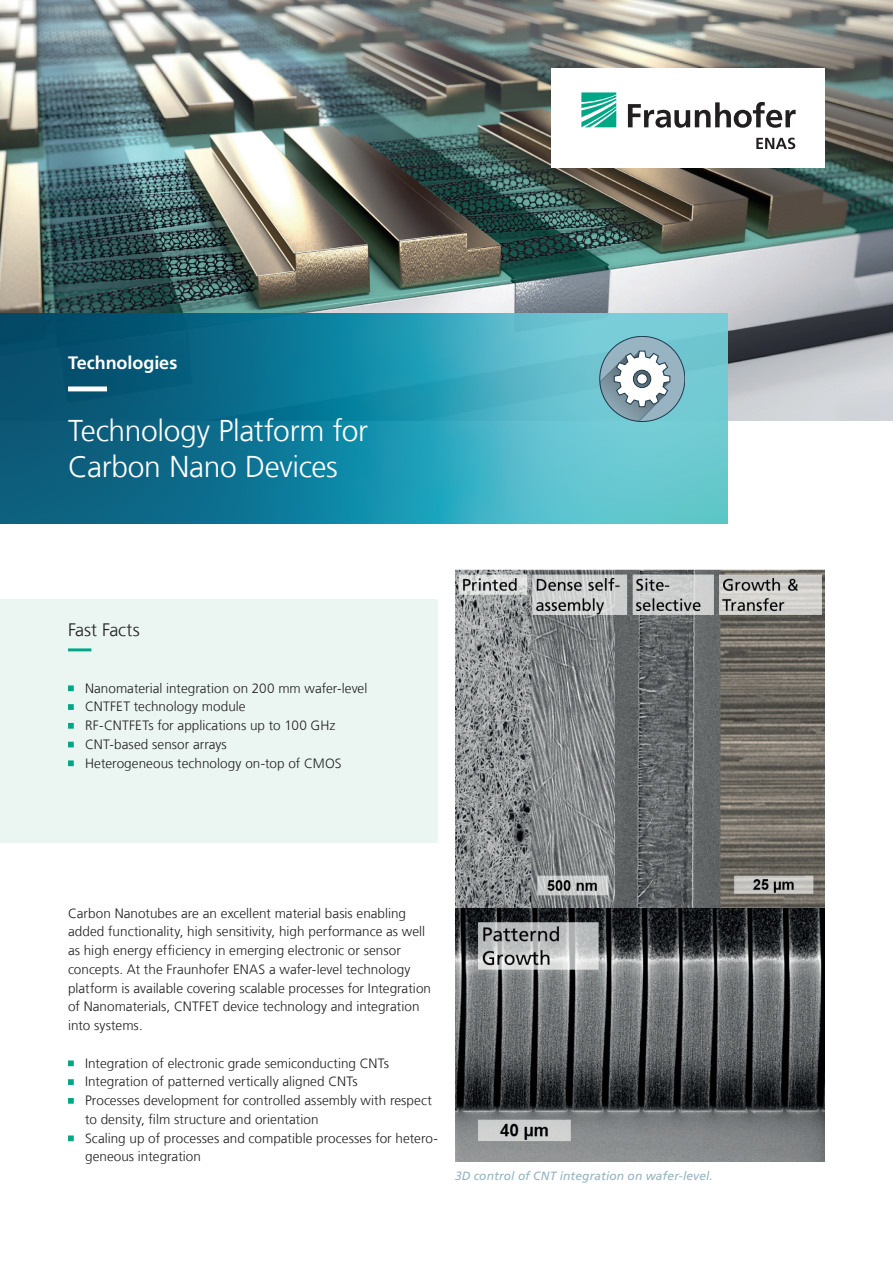
<style>
.page{position:relative;width:893px;height:1263px;background:#fff}
.page>*{position:absolute;margin:0;border:0;box-sizing:border-box;transform-origin:0 0}
.t1{font:300 30px/36px "Frutiger LT Com";letter-spacing:-.01em;color:#fff}
.t2{font:700 18px "Frutiger LT Com";letter-spacing:-.005em;color:#fff}
.t3{font:300 18px "Frutiger LT Com";letter-spacing:-.01em;color:#231f20}
.t4{font:300 13.5px/18.8px "Frutiger LT Com";letter-spacing:.005em;color:#231f20}
.t5{font:italic 12px "Frutiger LT Com";letter-spacing:.01em;color:#93b3c3}
</style>
<div class="page">
<img style="left:0;top:0;width:893px;height:421px">
<div style="left:552px;top:68px;width:273px;height:99px;background:#fff"></div>
<svg style="left:581px;top:92px;width:35px;height:35px"></svg>
<svg style="left:628px;top:102px;width:168px;height:26px"></svg>
<svg style="left:756px;top:138px;width:39px;height:11px"></svg>
<svg style="left:0;top:313px;width:727px;height:211px;background:#2b8da5"></svg>
<img style="left:455px;top:570px;width:370px;height:591px">
<svg style="left:68px;top:386px;width:469px;height:5px;background:#298aa4"></svg>
<svg style="left:68px;top:1060px;width:6px;height:6px"></svg>
<svg style="left:68px;top:1079px;width:6px;height:6px"></svg>
<svg style="left:68px;top:1098px;width:6px;height:6px"></svg>
<svg style="left:68px;top:1135px;width:6px;height:6px"></svg>
<div style="left:600px;top:336px;width:85px;height:85px;background:#98b4c2;border-radius:50%"></div>
<svg style="left:600px;top:351px;width:70px;height:70px"></svg>
<div style="left:0;top:599px;width:438px;height:244px;background:#ebf6f3"></div>
<svg style="left:68px;top:648px;width:24px;height:3px"></svg>
<svg style="left:68px;top:685px;width:6px;height:6px"></svg>
<svg style="left:68px;top:704px;width:6px;height:6px"></svg>
<svg style="left:68px;top:723px;width:6px;height:6px"></svg>
<svg style="left:68px;top:742px;width:6px;height:5px"></svg>
<svg style="left:68px;top:760px;width:6px;height:6px"></svg>
<h2 class="t2" style="left:68px;top:352px;width:111px">Technologies</h2>
<h1 class="t1" style="left:68px;top:413px;width:302px">Technology Platform for<br>Carbon Nano Devices</h1>
<h2 class="t3" style="left:68px;top:620px;width:73px">Fast Facts</h2>
<p class="t4" style="left:85px;top:679px;width:284px">Nanomaterial integration on 200 mm wafer-level CNTFET technology module<br>RF-CNTFETs for applications up to 100 GHz CNT-based sensor arrays<br>Heterogeneous technology on-top of CMOS</p>
<p class="t4" style="left:68px;top:904px;width:365px">Carbon Nanotubes are an excellent material basis enabling added functionality, high sensitivity, high performance as well as high energy efficiency in emerging electronic or sensor concepts. At the Fraunhofer ENAS a wafer-level technology platform is available covering scalable processes for Integration of Nanomaterials, CNTFET device technology and integration into systems.</p>
<p class="t4" style="left:85px;top:1054px;width:354px">Integration of electronic grade semiconducting CNTs Integration of patterned vertically aligned CNTs<br>Processes development for controlled assembly with respect to density, film structure and orientation<br>Scaling up of processes and compatible processes for hetero&shy;geneous integration</p>
<p class="t5" style="left:455px;top:1169px;width:259px">3D control of CNT integration on wafer-level.</p>
</div>
